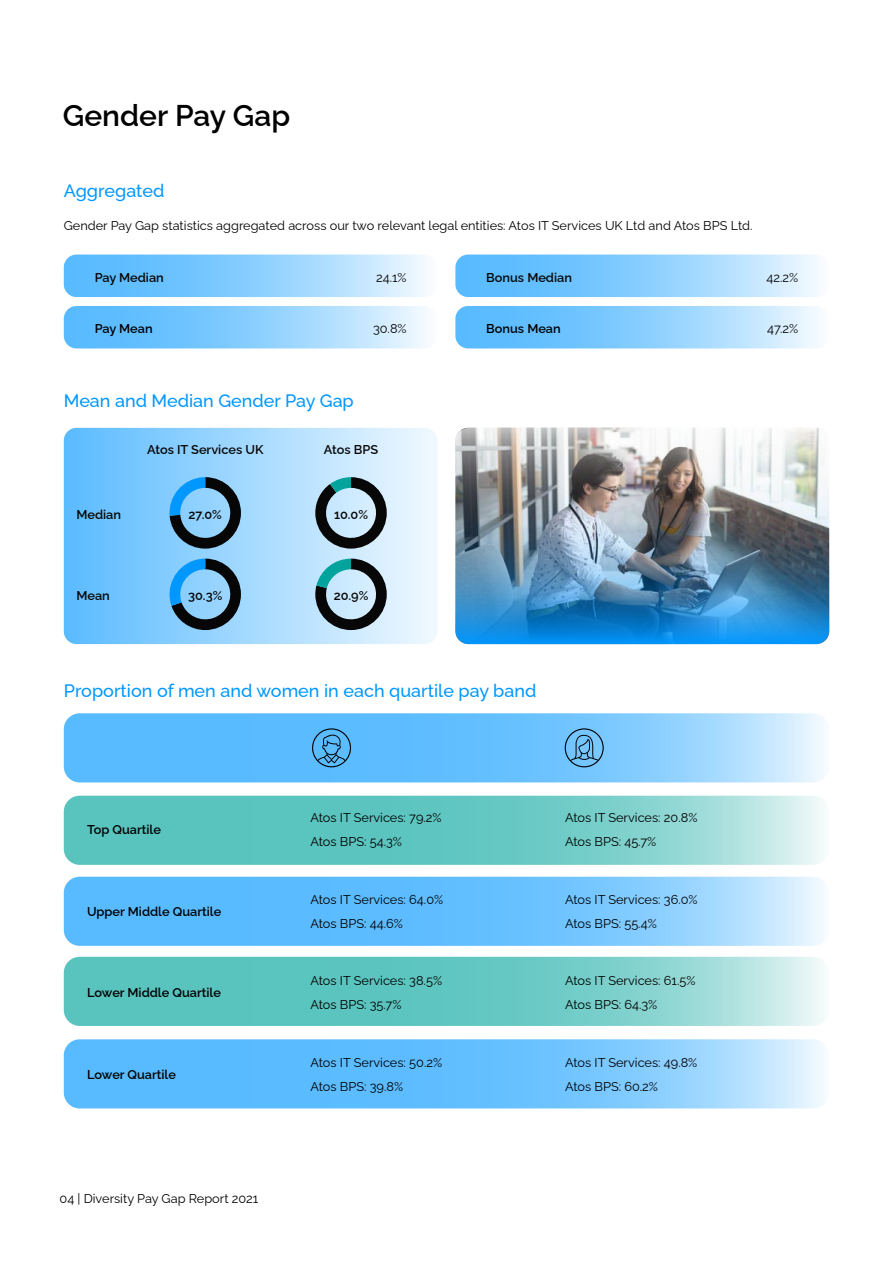
<style>
.page{position:relative;width:893px;height:1263px;background:#fff}
.page>*{position:absolute;margin:0;border:0;box-sizing:border-box;transform-origin:0 0}
.t1{font:600 30px "Raleway";color:#000}
.t2{font:500 18px "Raleway";color:#0097ff}
.t3{font:12.75px/23.9px "Raleway";color:#000}
.t4{font:600 12.75px "Raleway";color:#000}
.t5{font:600 12.75px "Raleway";color:#060606}
</style>
<div class="page">
<svg style="left:64px;top:1039px;width:765px;height:69px;background:#76c6ff"></svg>
<svg style="left:64px;top:713px;width:765px;height:69px;background:#77c7ff"></svg>
<svg style="left:64px;top:796px;width:765px;height:69px;background:#75cdc9"></svg>
<svg style="left:64px;top:877px;width:765px;height:69px;background:#75c6ff"></svg>
<svg style="left:64px;top:957px;width:765px;height:69px;background:#75cdc9"></svg>
<svg style="left:455px;top:306px;width:374px;height:42px;background:#93d2ff"></svg>
<svg style="left:64px;top:306px;width:374px;height:42px;background:#93d2ff"></svg>
<img style="left:455px;top:428px;width:374px;height:216px;border-radius:14px">
<svg style="left:455px;top:255px;width:374px;height:42px;background:#93d2ff"></svg>
<svg style="left:64px;top:255px;width:374px;height:42px;background:#93d2ff"></svg>
<div style="left:64px;top:428px;width:374px;height:216px;background:linear-gradient(to right,#59bbff,#f1f9ff);border-radius:13px"></div>
<svg style="left:168px;top:477px;width:73px;height:72px;background:#5a91b7"></svg>
<svg style="left:165px;top:559px;width:76px;height:71px;background:#5b95bd"></svg>
<svg style="left:315px;top:477px;width:72px;height:72px;background:#7f97a3"></svg>
<svg style="left:315px;top:559px;width:72px;height:71px;background:#7d9ca8"></svg>
<svg style="left:312px;top:728px;width:39px;height:39px;background:#4a9ad1"></svg>
<svg style="left:565px;top:728px;width:39px;height:39px;background:#60a3d2"></svg>
<h1 class="t1" style="left:63px;top:92px;width:229px">Gender Pay Gap</h1>
<h2 class="t2" style="left:64px;top:176px;width:102px">Aggregated</h2>
<p class="t3" style="left:64px;top:212px;width:690px">Gender Pay Gap statistics aggregated across our two relevant legal entities: Atos IT Services UK Ltd and Atos BPS Ltd.</p>
<p class="t5" style="left:95px;top:267px;width:71px">Pay Median</p>
<p class="t3" style="left:376px;top:264px;width:32px">24.1%</p>
<p class="t4" style="left:95px;top:318px;width:59px">Pay Mean</p>
<p class="t3" style="left:373px;top:315px;width:35px">30.8%</p>
<p class="t5" style="left:486px;top:267px;width:87px">Bonus Median</p>
<p class="t3" style="left:767px;top:264px;width:33px">42.2%</p>
<p class="t4" style="left:486px;top:318px;width:76px">Bonus Mean</p>
<p class="t3" style="left:767px;top:315px;width:33px">47.2%</p>
<h2 class="t2" style="left:64px;top:386px;width:292px">Mean and Median Gender Pay Gap</h2>
<p class="t5" style="left:77px;top:504px;width:46px">Median</p>
<p class="t5" style="left:147px;top:440px;width:118px">Atos IT Services UK</p>
<p class="t5" style="left:324px;top:440px;width:56px">Atos BPS</p>
<p class="t5" style="left:189px;top:504px;width:35px">27.0%</p>
<p class="t5" style="left:334px;top:504px;width:36px">10.0%</p>
<p class="t5" style="left:77px;top:586px;width:35px">Mean</p>
<p class="t5" style="left:188px;top:586px;width:36px">30.3%</p>
<p class="t5" style="left:334px;top:586px;width:36px">20.9%</p>
<h2 class="t2" style="left:64px;top:676px;width:474px">Proportion of men and women in each quartile pay band</h2>
<p class="t4" style="left:87px;top:819px;width:75px">Top Quartile</p>
<p class="t3" style="left:310px;top:804px;width:133px">Atos IT Services: 79.2%<br>Atos BPS: 54.3%</p>
<p class="t3" style="left:565px;top:804px;width:134px">Atos IT Services: 20.8%<br>Atos BPS: 45.7%</p>
<p class="t4" style="left:87px;top:901px;width:136px">Upper Middle Quartile</p>
<p class="t3" style="left:310px;top:886px;width:134px">Atos IT Services: 64.0%<br>Atos BPS: 44.6%</p>
<p class="t3" style="left:565px;top:886px;width:134px">Atos IT Services: 36.0%<br>Atos BPS: 55.4%</p>
<p class="t4" style="left:87px;top:983px;width:135px">Lower Middle Quartile</p>
<p class="t3" style="left:310px;top:968px;width:133px">Atos IT Services: 38.5%<br>Atos BPS: 35.7%</p>
<p class="t3" style="left:565px;top:968px;width:132px">Atos IT Services: 61.5%<br>Atos BPS: 64.3%</p>
<p class="t4" style="left:87px;top:1064px;width:90px">Lower Quartile</p>
<p class="t3" style="left:310px;top:1049px;width:133px">Atos IT Services: 50.2%<br>Atos BPS: 39.8%</p>
<p class="t3" style="left:565px;top:1049px;width:134px">Atos IT Services: 49.8%<br>Atos BPS: 60.2%</p>
<p class="t3" style="left:60px;top:1185px;width:200px">04 | Diversity Pay Gap Report 2021</p>
</div>
